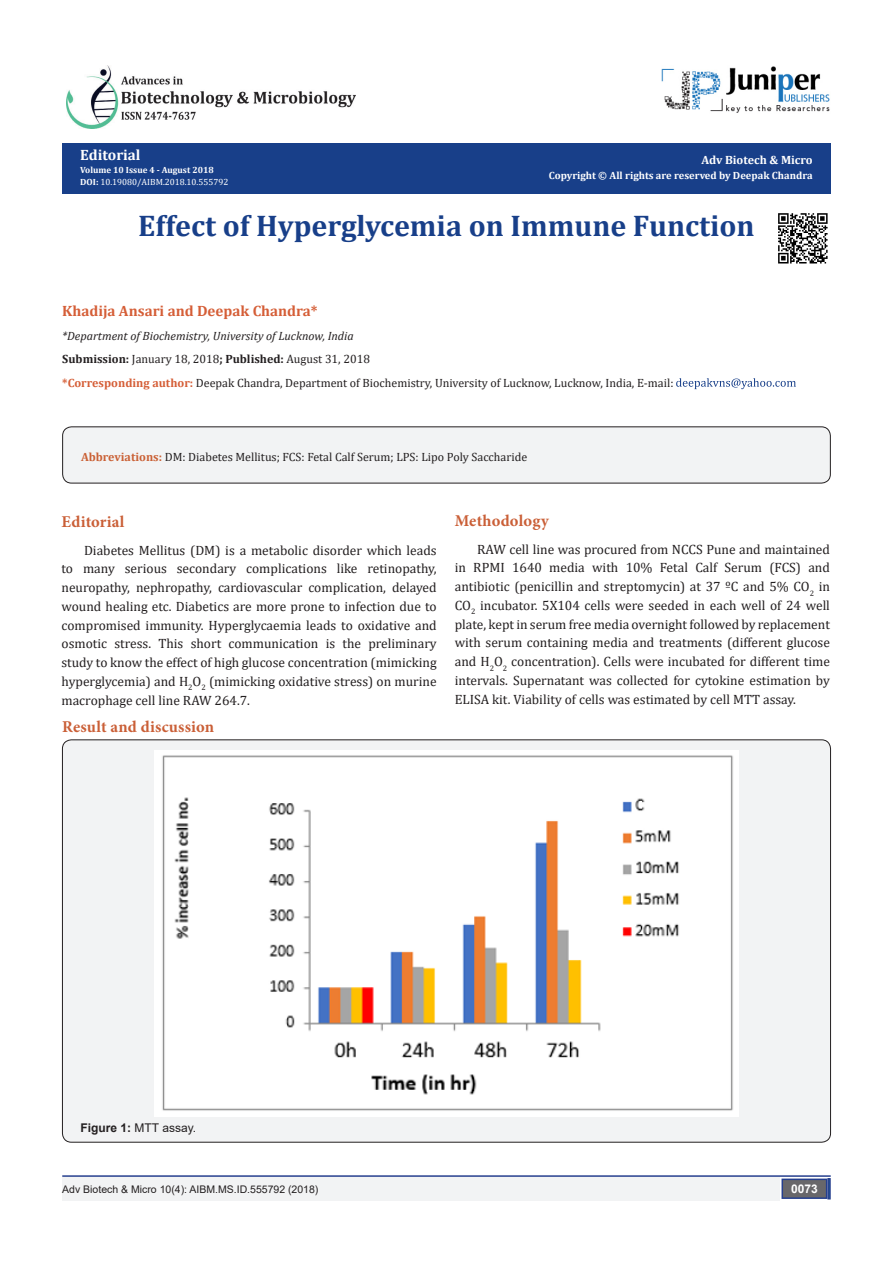
<style>
.page{position:relative;width:893px;height:1263px;background:#fff}
.page>*{position:absolute;margin:0;border:0;box-sizing:border-box;transform-origin:0 0}
.t1{font:700 30px "Cambria";color:#183f89}
.List_Paragraph{font:700 16.5px "Minion Pro";letter-spacing:.01em;color:#ca5f37}
.t2{font:700 15px "Cambria";color:#d55e37}
.t3{font:700 15px "Cambria";color:#fff}
.List_Paragraph-2{font:13.5px/18.8px "Cambria";color:#231f20;text-align:justify}
.t4{font:12px "Cambria";color:#231f20}
.t5{font:italic 12px "Cambria";color:#231f20}
.t6{font:12px "Arial";color:#231f20}
.t7{font:700 12px "Cambria";color:#fff}
.t8{font:700 12px "Arial";color:#fff}
.t9{font:700 10.5px "Cambria";color:#fff}
.t10{font:10.5px "Arial";color:#231f20}
.t11{font:9px "Cambria";color:#fff}
.t12{font:700 9px "Cambria";color:#fff}
.s1{font-weight:700}
.s2{font-weight:700;color:#d55e37}
.s3{font-weight:700;color:#ca6035}
</style>
<div class="page">
<div style="left:62px;top:143px;width:769px;height:51px;background:#183f89"></div>
<svg style="left:676px;top:378px;width:120px;height:11px"></svg>
<hr style="left:62px;top:1175px;width:769px;height:2px;background:#253f8e">
<div style="left:62px;top:1177px;width:494px;height:24px;background:#f2f3f4"></div>
<div style="left:782px;top:1179px;width:45px;height:19px;background:#68676a"></div>
<div style="left:781px;top:1178px;width:46px;height:21px;border:2px solid #253f8e"></div>
<svg style="left:827px;top:1178px;width:4px;height:21px"></svg>
<img style="left:662px;top:66px;width:168px;height:47px">
<img style="left:66px;top:65px;width:290px;height:64px">
<div style="left:506px;top:1177px;width:273px;height:24px;background:#f2f3f4"></div>
<div style="left:63px;top:427px;width:767px;height:56px;background:#f2f3f4;border-radius:9px"></div>
<div style="left:62px;top:426px;width:769px;height:57px;border:1px solid #231f20;border-radius:9px"></div>
<div style="left:62px;top:740px;width:768px;height:402px;background:#f2f3f4;border-radius:9px"></div>
<img style="left:154px;top:751px;width:584px;height:365px">
<img style="left:778px;top:213px;width:50px;height:51px">
<p class="t3" style="left:80px;top:145px;width:62px">Editorial</p>
<p class="t12" style="left:80px;top:163px;width:135px">Volume 10 Issue 4 - August 2018</p>
<p class="t11" style="left:80px;top:177px;width:150px"><span class="s1">DOI:</span> 10.19080/AIBM.2018.10.555792</p>
<p class="t7" style="left:701px;top:151px;width:113px">Adv Biotech &amp; Micro</p>
<p class="t9" style="left:549px;top:168px;width:265px">Copyright © All rights are reserved by Deepak Chandra</p>
<p class="t1" style="left:138px;top:205px;width:618px">Effect of Hyperglycemia on Immune Function</p>
<p class="t2" style="left:62px;top:301px;width:257px">Khadija Ansari and Deepak Chandra*</p>
<p class="t5" style="left:62px;top:327px;width:293px">*Department of Biochemistry, University of Lucknow, India</p>
<p class="t4" style="left:62px;top:352px;width:309px"><span class="s1">Submission:</span> January 18, 2018<span class="s1">; Published:</span> August 31, 2018</p>
<p class="t4" style="left:62px;top:375px;width:613px"><span class="s2">*Corresponding author:</span> Deepak Chandra, Department of Biochemistry, University of Lucknow, Lucknow, India, E-mail:</p>
<p class="t4" style="left:81px;top:450px;width:448px"><span class="s3">Abbreviations:</span> DM: Diabetes Mellitus; FCS: Fetal Calf Serum; LPS: Lipo Poly Saccharide</p>
<p class="List_Paragraph" style="left:62px;top:510px;width:64px">Editorial</p>
<p class="List_Paragraph-2" style="left:62px;top:540px;width:377px;text-indent:22px">Diabetes Mellitus (DM) is a metabolic disorder which leads to many serious secondary complications like retinopathy, neuropathy, nephropathy, cardiovascular complication, delayed wound healing etc. Diabetics are more prone to infection due to compromised immunity. Hyperglycaemia leads to oxidative and osmotic stress. This short communication is the preliminary study to know the effect of high glucose concentration (mimicking hyperglycemia) and H<sub>2</sub>O<sub>2</sub> (mimicking oxidative stress) on murine macrophage cell line RAW 264.7.</p>
<p class="List_Paragraph" style="left:62px;top:715px;width:154px">Result and discussion</p>
<p class="List_Paragraph" style="left:455px;top:509px;width:96px">Methodology</p>
<p class="List_Paragraph-2" style="left:455px;top:540px;width:377px;text-indent:22px">RAW cell line was procured from NCCS Pune and maintained in RPMI 1640 media with 10% Fetal Calf Serum (FCS) and antibiotic (penicillin and streptomycin) at 37 ºC and 5% CO<sub>2</sub> in CO<sub>2</sub> incubator. 5X104 cells were seeded in each well of 24 well plate, kept in serum free media overnight followed by replacement with serum containing media and treatments (different glucose and H<sub>2</sub>O<sub>2</sub> concentration). Cells were incubated for different time intervals. Supernatant was collected for cytokine estimation by ELISA kit. Viability of cells was estimated by cell MTT assay.</p>
<p class="t6" style="left:81px;top:1120px;width:117px"><span class="s1">Figure 1:</span> MTT assay.</p>
<p class="t10" style="left:62px;top:1182px;width:258px">Adv Biotech &amp; Micro 10(4): AIBM.MS.ID.555792 (2018)</p>
<p class="t8" style="left:791px;top:1180px;width:28px">0073</p>
</div>
